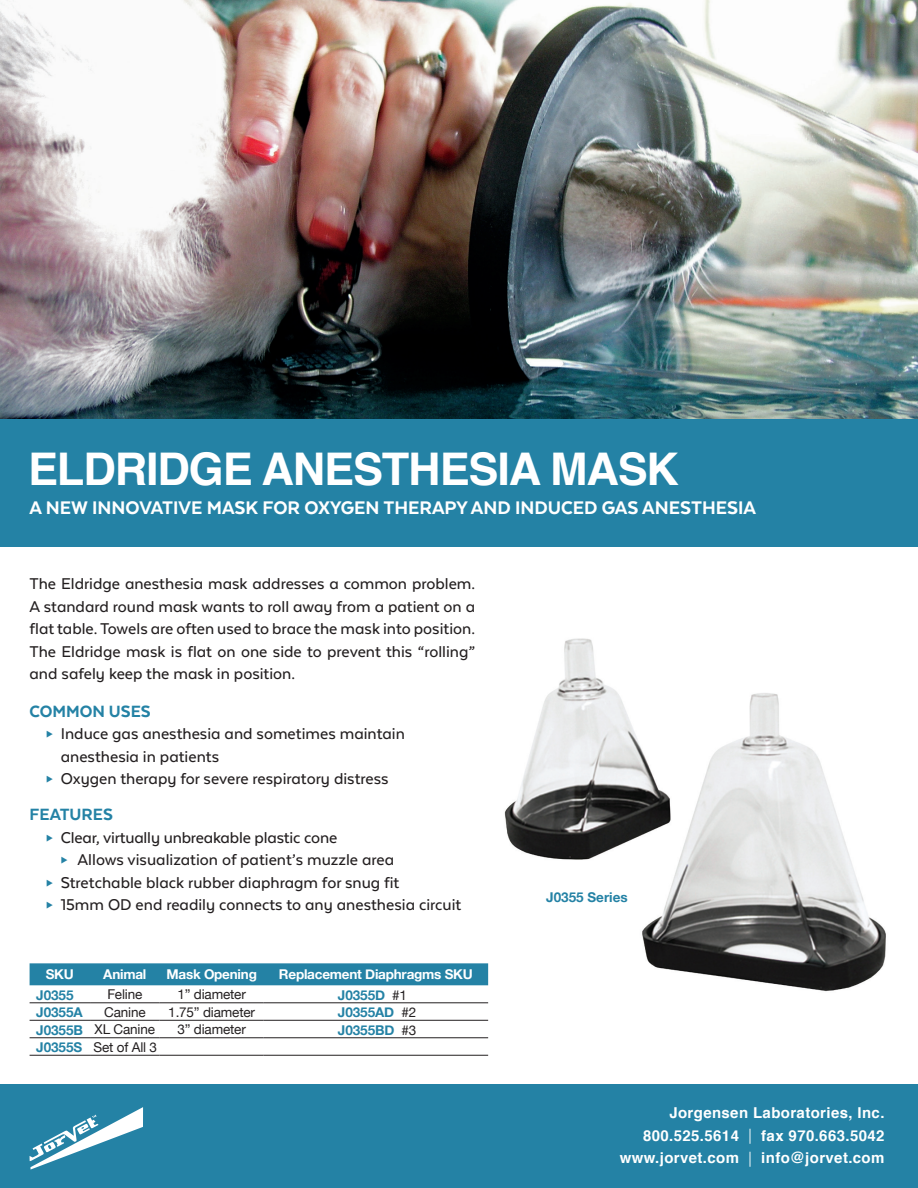
<style>
.page{position:relative;width:918px;height:1188px;background:#fff}
.page>*{position:absolute;margin:0;border:0;box-sizing:border-box;transform-origin:0 0}
.t1{font:700 45px "Helvetica";letter-spacing:-.025em;color:#fff}
.t2{font:800 21px "Texta Alt";color:#fff}
.t3{font:800 18.75px "Texta Alt";color:#2482a5}
.t4{font:500 18px/22.5px "Texta Alt";color:#231f20;text-align:justify}
.t5{font:700 15px "Helvetica";letter-spacing:.025em;color:#fff}
.t6{font:13.5px "Helvetica Neue";letter-spacing:-.01em;color:#231f20}
.text_indent4phang{font:700 13.5px "Helvetica Neue";letter-spacing:-.005em;color:#2482a5}
.t7{font:700 13.5px "Helvetica Neue";letter-spacing:-.015em;color:#fff}
.text_optima{font:700 13.5px "Helvetica Neue";letter-spacing:-.005em;color:#2482a5}
.s1{color:#2482a5}
.s2{font-weight:400;color:#231f20}
.s3{font-weight:300}
</style>
<div class="page">
<img style="left:504px;top:638px;width:382px;height:354px">
<img style="left:0;top:0;width:918px;height:419px">
<div style="left:0;top:419px;width:918px;height:127px;background:#2482a5"></div>
<div style="left:0;top:1084px;width:918px;height:104px;background:#2482a5"></div>
<svg style="left:30px;top:1107px;width:113px;height:63px"></svg>
<div style="left:30px;top:963px;width:458px;height:22px;background:#2482a5"></div>
<hr style="left:30px;top:1003px;width:60px;height:1px;background:#231f20">
<hr style="left:90px;top:1003px;width:70px;height:1px;background:#231f20">
<hr style="left:160px;top:1003px;width:104px;height:1px;background:#231f20">
<hr style="left:264px;top:1003px;width:224px;height:1px;background:#231f20">
<hr style="left:30px;top:1020px;width:60px;height:1px;background:#231f20">
<hr style="left:90px;top:1020px;width:70px;height:1px;background:#231f20">
<hr style="left:160px;top:1020px;width:104px;height:1px;background:#231f20">
<hr style="left:264px;top:1020px;width:224px;height:1px;background:#231f20">
<hr style="left:30px;top:1038px;width:60px;height:1px;background:#231f20">
<hr style="left:90px;top:1038px;width:70px;height:1px;background:#231f20">
<hr style="left:160px;top:1038px;width:104px;height:1px;background:#231f20">
<hr style="left:264px;top:1038px;width:224px;height:1px;background:#231f20">
<hr style="left:30px;top:1055px;width:60px;height:1px;background:#231f20">
<hr style="left:90px;top:1055px;width:70px;height:1px;background:#231f20">
<hr style="left:160px;top:1055px;width:104px;height:1px;background:#231f20">
<hr style="left:264px;top:1055px;width:224px;height:1px;background:#231f20">
<p class="t1" style="left:28px;top:433px;width:653px">ELDRIDGE ANESTHESIA MASK</p>
<p class="t2" style="left:30px;top:497px;width:728px">A NEW INNOVATIVE MASK FOR OXYGEN THERAPY AND INDUCED GAS ANESTHESIA</p>
<p class="t4" style="left:30px;top:572px;width:447px">The Eldridge anesthesia mask addresses a common problem.<br>A standard round mask wants to roll away from a patient on a flat table. Towels are often used to brace the mask into position.<br>The Eldridge mask is flat on one side to prevent this “rolling” and safely keep the mask in position.</p>
<p class="t3" style="left:30px;top:701px;width:123px">COMMON USES</p>
<p class="t4" style="left:46px;top:722px;width:360px"><span class="s1">◆</span> Induce gas anesthesia and sometimes maintain</p>
<p class="t4" style="left:61px;top:745px;width:160px">anesthesia in patients</p>
<p class="t4" style="left:46px;top:767px;width:344px"><span class="s1">◆</span> Oxygen therapy for severe respiratory distress</p>
<p class="t3" style="left:30px;top:805px;width:85px">FEATURES</p>
<p class="t4" style="left:46px;top:826px;width:293px"><span class="s1">◆</span> Clear, virtually unbreakable plastic cone</p>
<p class="t4" style="left:61px;top:848px;width:335px"><span class="s1">◆</span> Allows visualization of patient’s muzzle area</p>
<p class="t4" style="left:46px;top:871px;width:355px"><span class="s1">◆</span> Stretchable black rubber diaphragm for snug fit</p>
<p class="t4" style="left:46px;top:893px;width:417px"><span class="s1">◆</span> 15mm OD end readily connects to any anesthesia circuit</p>
<p class="t7" style="left:46px;top:966px;width:30px">SKU</p>
<p class="t7" style="left:103px;top:966px;width:45px">Animal</p>
<p class="t7" style="left:166px;top:966px;width:92px">Mask Opening</p>
<p class="t7" style="left:279px;top:966px;width:195px">Replacement Diaphragms SKU</p>
<p class="text_optima" style="left:36px;top:986px;width:39px">J0355</p>
<p class="t6" style="left:107px;top:987px;width:37px">Feline</p>
<p class="t6" style="left:177px;top:987px;width:70px">1” diameter</p>
<p class="text_optima" style="left:338px;top:986px;width:71px">J0355D <span class="s2">#1</span></p>
<p class="text_indent4phang" style="left:36px;top:1004px;width:48px">J0355A</p>
<p class="t6" style="left:104px;top:1004px;width:43px">Canine</p>
<p class="t6" style="left:168px;top:1004px;width:88px">1.75” diameter</p>
<p class="text_indent4phang" style="left:338px;top:1004px;width:80px">J0355AD <span class="s2">#2</span></p>
<p class="text_indent4phang" style="left:36px;top:1021px;width:48px">J0355B</p>
<p class="t6" style="left:95px;top:1022px;width:62px">XL Canine</p>
<p class="t6" style="left:177px;top:1022px;width:70px">3” diameter</p>
<p class="text_indent4phang" style="left:338px;top:1021px;width:80px">J0355BD <span class="s2">#3</span></p>
<p class="text_indent4phang" style="left:36px;top:1039px;width:47px">J0355S</p>
<p class="t6" style="left:94px;top:1039px;width:65px">Set of All 3</p>
<p class="text_indent4phang" style="left:546px;top:888px;width:83px">J0355 Series</p>
<p class="t5" style="left:669px;top:1101px;width:217px">Jorgensen Laboratories, Inc.</p>
<p class="t5" style="left:643px;top:1123px;width:243px">800.525.5614 <span class="s3">|</span> fax 970.663.5042</p>
<p class="t5" style="left:620px;top:1146px;width:266px">www.jorvet.com <span class="s3">|</span> info@jorvet.com</p>
</div>
